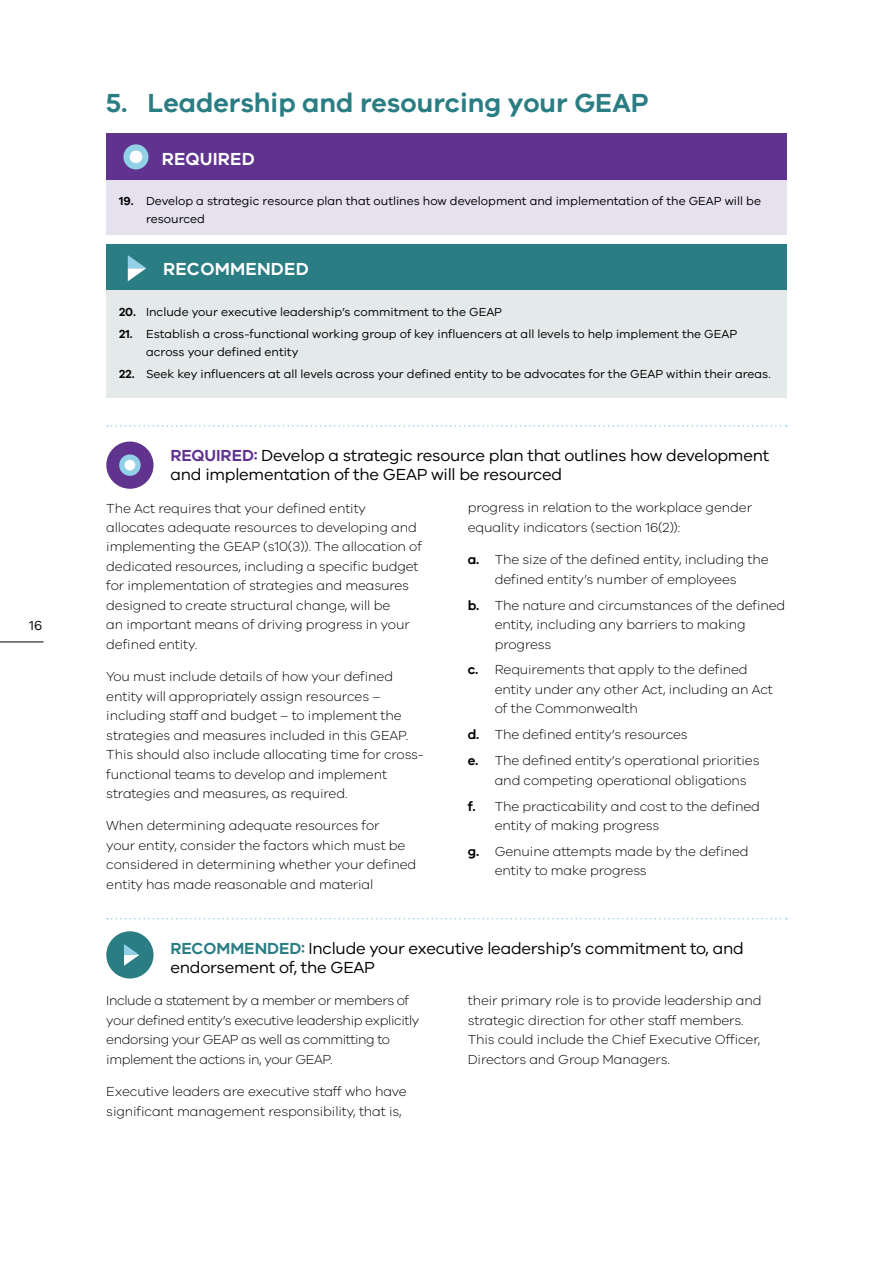
<style>
.page{position:relative;width:893px;height:1263px;background:#fff}
.page>*{position:absolute;margin:0;border:0;box-sizing:border-box;transform-origin:0 0}
.t1{font:600 27px "VIC";color:#2a7d83}
.t2{font:600 18px "VIC";letter-spacing:.01em;color:#fff}
.t3{font:16.5px/19.5px "VIC";letter-spacing:-.015em;color:#000}
.t4{font:300 13.5px/19.5px "VIC";letter-spacing:-.01em;color:#000}
.t5{font:300 13.5px/19.5px "VIC";letter-spacing:-.03em;color:#000}
.t6{font:13.5px "VIC";color:#000}
.t7{font:12px/18px "VIC";color:#000}
.s1{font-weight:600}
.s2{font-weight:600;color:#60338e}
.s3{font-weight:600;color:#2a7d83}
</style>
<div class="page">
<div style="left:106px;top:133px;width:681px;height:47px;background:#60338e"></div>
<div style="left:106px;top:180px;width:681px;height:56px;background:#e6e1ef"></div>
<div style="left:106px;top:244px;width:681px;height:47px;background:#2a7d83"></div>
<div style="left:106px;top:291px;width:681px;height:107px;background:#e4e9ea"></div>
<div style="left:123px;top:144px;width:25px;height:25px;background:#92d0e8;border-radius:50%"></div>
<div style="left:130px;top:151px;width:12px;height:12px;background:#fff;border-radius:50%"></div>
<svg style="left:128px;top:255px;width:18px;height:26px"></svg>
<hr style="left:0;top:642px;width:44px;height:1px;background:#000">
<svg style="left:107px;top:425px;width:680px;height:2px"></svg>
<div style="left:106px;top:441px;width:48px;height:48px;background:#60338e;border-radius:50%"></div>
<svg style="left:119px;top:454px;width:22px;height:22px"></svg>
<div style="left:125px;top:460px;width:10px;height:10px;background:#fff;border-radius:50%"></div>
<svg style="left:107px;top:918px;width:680px;height:1px"></svg>
<div style="left:106px;top:931px;width:48px;height:47px;background:#2a7d83;border-radius:50%"></div>
<svg style="left:124px;top:944px;width:15px;height:22px"></svg>
<p class="t6" style="left:29px;top:617px;width:15px">16</p>
<h1 class="t1" style="left:106px;top:87px;width:544px">5. Leadership and resourcing your GEAP</h1>
<h2 class="t2" style="left:162px;top:148px;width:95px">REQUIRED</h2>
<p class="t7" style="left:146px;top:191px;width:616px;text-indent:-27px"><span class="s1">19.</span> Develop a strategic resource plan that outlines how development and implementation of the GEAP will be resourced</p>
<h2 class="t2" style="left:163px;top:258px;width:147px">RECOMMENDED</h2>
<p class="t7" style="left:119px;top:302px;width:385px"><span class="s1">20.</span> Include your executive leadership’s commitment to the GEAP</p>
<p class="t7" style="left:146px;top:324px;width:593px;text-indent:-27px"><span class="s1">21.</span> Establish a cross-functional working group of key influencers at all levels to help implement the GEAP across your defined entity</p>
<p class="t7" style="left:119px;top:365px;width:653px"><span class="s1">22.</span> Seek key influencers at all levels across your defined entity to be advocates for the GEAP within their areas.</p>
<p class="t3" style="left:170px;top:445px;width:600px"><span class="s2">REQUIRED:</span> Develop a strategic resource plan that outlines how development and implementation of the GEAP will be resourced</p>
<p class="t4" style="left:106px;top:498px;width:317px">The Act requires that your defined entity allocates adequate resources to developing and implementing the GEAP (s10(3)). The allocation of dedicated resources, including a specific budget for implementation of strategies and measures designed to create structural change, will be<br>an important means of driving progress in your defined entity.</p>
<p class="t4" style="left:106px;top:666px;width:319px">You must include details of how your defined entity will appropriately assign resources – including staff and budget – to implement the strategies and measures included in this GEAP.<br>This should also include allocating time for cross&shy;functional teams to develop and implement strategies and measures, as required.</p>
<p class="t4" style="left:106px;top:816px;width:311px">When determining adequate resources for<br>your entity, consider the factors which must be considered in determining whether your defined entity has made reasonable and material</p>
<p class="t4" style="left:468px;top:498px;width:286px">progress in relation to the workplace gender equality indicators (section 16(2)):</p>
<p class="t4" style="left:468px;top:549px;width:302px;text-align:center"><span class="s1">a.</span> The size of the defined entity, including the defined entity’s number of employees</p>
<p class="t4" style="left:495px;top:595px;width:292px;text-indent:-27px"><span class="s1">b.</span> The nature and circumstances of the defined entity, including any barriers to making progress</p>
<p class="t4" style="left:495px;top:660px;width:280px;text-indent:-27px"><span class="s1">c.</span> Requirements that apply to the defined entity under any other Act, including an Act of the Commonwealth</p>
<p class="t4" style="left:468px;top:721px;width:293px;line-height:26px"><span class="s1">d.</span> The defined entity’s resources<br><span class="s1">e.</span> The defined entity’s operational priorities</p>
<p class="t4" style="left:468px;top:767px;width:294px;line-height:26px;text-indent:27px">and competing operational obligations<br><span class="s1">f.</span> The practicability and cost to the defined</p>
<p class="t4" style="left:468px;top:812px;width:282px;line-height:26px;text-indent:27px">entity of making progress<br><span class="s1">g.</span> Genuine attempts made by the defined</p>
<p class="t4" style="left:495px;top:861px;width:154px">entity to make progress</p>
<p class="t3" style="left:170px;top:938px;width:575px"><span class="s3">RECOMMENDED:</span> Include your executive leadership’s commitment to, and endorsement of, the GEAP</p>
<p class="t5" style="left:106px;top:990px;width:315px">Include a statement by a member or members of your defined entity’s executive leadership explicitly endorsing your GEAP as well as committing to implement the actions in, your GEAP.</p>
<p class="t4" style="left:106px;top:1081px;width:302px">Executive leaders are executive staff who have significant management responsibility, that is,</p>
<p class="t4" style="left:468px;top:990px;width:295px">their primary role is to provide leadership and strategic direction for other staff members.<br>This could include the Chief Executive Officer, Directors and Group Managers.</p>
</div>
